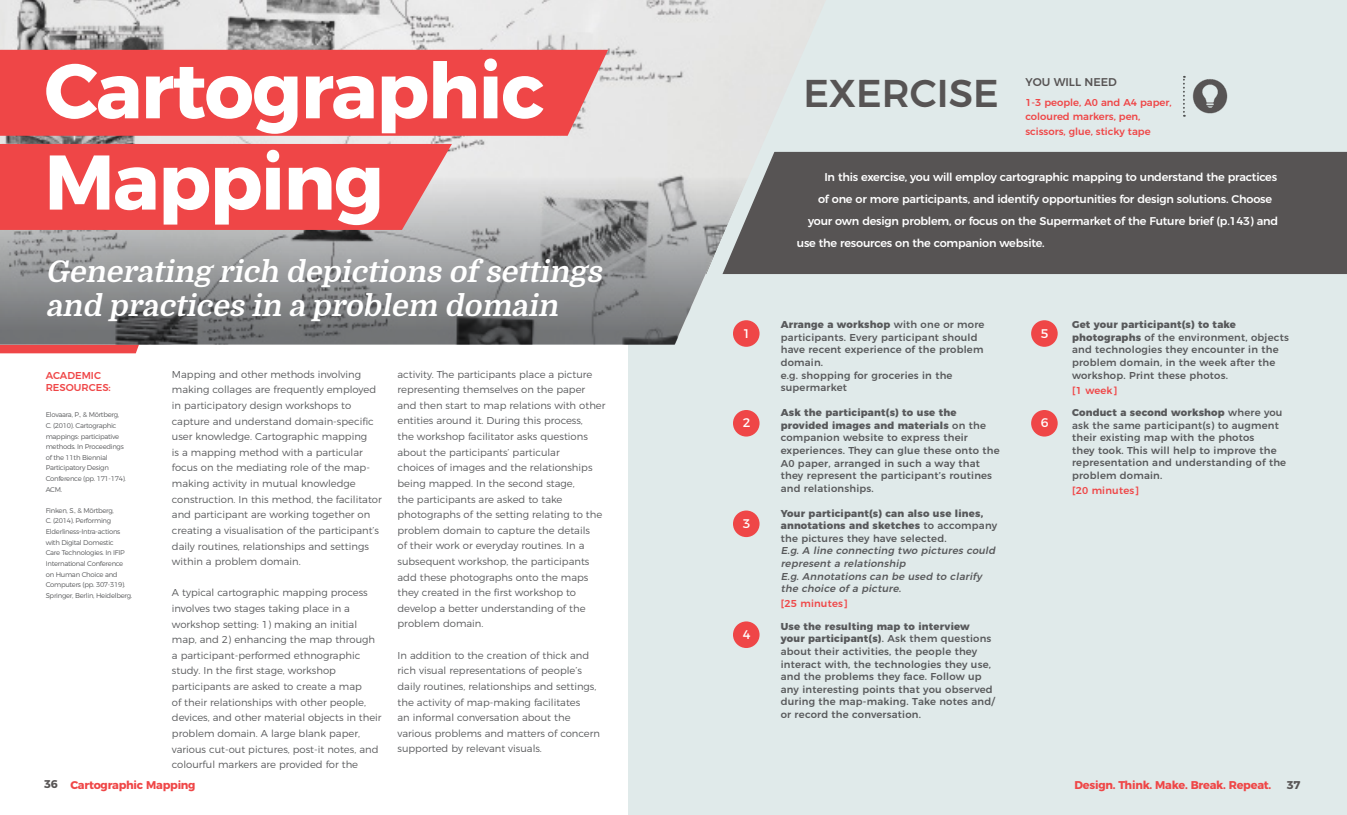
<style>
.page{position:relative;width:1347px;height:815px;background:#fff}
.page>*{position:absolute;margin:0;border:0;box-sizing:border-box;transform-origin:0 0}
.t1{font:700 77.25px/91.2px "Montserrat";letter-spacing:-.02em;color:#fff}
.t2{font:500 38.75px "Montserrat";color:#575454}
.t3{font:italic 700 30px/34.5px "Domine";color:#fff}
.t4{font:12.5px "Montserrat";color:#fff}
.t5{font:500 11.25px "Montserrat";letter-spacing:-.02em;color:#fff}
.t6{font:700 11.25px "Montserrat";letter-spacing:-.02em;color:#ef4647}
.t7{font:500 11.25px "Montserrat";color:#575454}
.t8{font:700 11.25px "Montserrat";color:#575454}
.t9{font:300 10px/15.6px "Montserrat";color:#58595b}
.t10{font:500 10px/12.5px "Montserrat";letter-spacing:.02em;color:#58595b}
.t11{font:italic 500 10px/12.5px "Montserrat";color:#58595b}
.t12{font:800 10px/12.5px "Montserrat";letter-spacing:.02em;color:#58595b}
.t13{font:500 10px/14.4px "Montserrat";color:#ef4647}
.t14{font:500 10px "Montserrat";letter-spacing:.02em;color:#ef4647}
.t15{font:300 6.88px/10.6px "Montserrat";letter-spacing:-.04em;color:#58595b}
.s1{font-weight:800}
.s2{font-weight:500}
.s3{color:#575454}
</style>
<div class="page">
<div style="left:628px;top:0;width:718px;height:815px;background:#e0eaea"></div>
<div style="left:1023px;top:152px;width:323px;height:122px;background:#575454"></div>
<svg style="left:1183px;top:76px;width:1px;height:41px"></svg>
<div style="left:0;top:345px;width:137px;height:8px;background:#ef4647"></div>
<svg style="left:750px;top:151px;width:273px;height:196px"></svg>
<img style="left:0;top:0;width:826px;height:345px">
<div style="left:0;top:50px;width:608px;height:86px;background:#ef4647"></div>
<svg style="left:0;top:176px;width:749px;height:169px;background:#949697"></svg>
<div style="left:0;top:144px;width:452px;height:86px;background:#ef4647"></div>
<img style="left:1192px;top:79px;width:36px;height:35px">
<div style="left:733px;top:320px;width:26px;height:27px;background:#ef4647;border-radius:50%"></div>
<div style="left:1031px;top:320px;width:26px;height:27px;background:#ef4647;border-radius:50%"></div>
<div style="left:1031px;top:410px;width:26px;height:27px;background:#ef4647;border-radius:50%"></div>
<div style="left:733px;top:511px;width:26px;height:26px;background:#ef4647;border-radius:50%"></div>
<div style="left:733px;top:621px;width:26px;height:27px;background:#ef4647;border-radius:50%"></div>
<div style="left:733px;top:410px;width:26px;height:27px;background:#ef4647;border-radius:50%"></div>
<h1 class="t1" style="left:44px;top:39px;width:501px">Cartographic<br>Mapping</h1>
<h3 class="t3" style="left:46px;top:255px;width:564px">Generating rich depictions of settings and practices in a problem domain</h3>
<p class="t13" style="left:46px;top:369px;width:67px;line-height:11.5px">ACADEMIC<br>RESOURCES:</p>
<p class="t15" style="left:46px;top:409px;width:82px">Elovaara, P., &amp; Mörtberg,<br>C. (2010). Cartographic mappings: participative methods. In Proceedings of the 11th Biennial<br>Participatory Design<br>Conference (pp. 171-174).<br>ACM.</p>
<p class="t15" style="left:46px;top:505px;width:88px">Finken, S., &amp; Mörtberg,<br>C. (2014). Performing<br>Elderliness–Intra-actions with Digital Domestic<br>Care Technologies. In IFIP<br>International Conference on Human Choice and<br>Computers (pp. 307-319).<br>Springer, Berlin, Heidelberg.</p>
<p class="t9" style="left:172px;top:365px;width:211px">Mapping and other methods involving making collages are frequently employed in participatory design workshops to capture and understand domain-specific user knowledge. Cartographic mapping<br>is a mapping method with a particular focus on the mediating role of the map&shy;making activity in mutual knowledge construction. In this method, the facilitator and participant are working together on creating a visualisation of the participant’s daily routines, relationships and settings within a problem domain.</p>
<p class="t9" style="left:172px;top:584px;width:211px">A typical cartographic mapping process involves two stages taking place in a workshop setting: 1) making an initial map, and 2) enhancing the map through a participant-performed ethnographic study. In the first stage, workshop participants are asked to create a map<br>of their relationships with other people, devices, and other material objects in their problem domain. A large blank paper, various cut-out pictures, post-it notes, and colourful markers are provided for the</p>
<p class="t9" style="left:397px;top:365px;width:209px">activity. The participants place a picture representing themselves on the paper and then start to map relations with other entities around it. During this process,<br>the workshop facilitator asks questions about the participants’ particular<br>choices of images and the relationships being mapped. In the second stage,<br>the participants are asked to take photographs of the setting relating to the problem domain to capture the details<br>of their work or everyday routines. In a subsequent workshop, the participants add these photographs onto the maps they created in the first workshop to develop a better understanding of the problem domain.</p>
<p class="t9" style="left:397px;top:646px;width:204px">In addition to the creation of thick and rich visual representations of people’s daily routines, relationships and settings, the activity of map-making facilitates<br>an informal conversation about the various problems and matters of concern supported by relevant visuals.</p>
<p class="t7" style="left:1025px;top:73px;width:93px">YOU WILL NEED</p>
<h2 class="t2" style="left:803px;top:62px;width:197px">EXERCISE</h2>
<p class="t13" style="left:1025px;top:94px;width:148px">1-3 people, A0 and A4 paper, coloured markers, pen, scissors, glue, sticky tape</p>
<p class="t5" style="left:824px;top:168px;width:454px">In this exercise, you will employ cartographic mapping to understand the practices</p>
<p class="t5" style="left:818px;top:190px;width:455px">of one or more participants, and identify opportunities for design solutions. Choose</p>
<p class="t5" style="left:808px;top:212px;width:471px">your own design problem, or focus on the Supermarket of the Future brief (p.143) and</p>
<p class="t5" style="left:797px;top:234px;width:249px">use the resources on the companion website.</p>
<p class="t10" style="left:780px;top:318px;width:205px"><span class="s1">Arrange a workshop</span> with one or more participants. Every participant should have recent experience of the problem domain.<br>e.g. shopping for groceries in the supermarket</p>
<p class="t10" style="left:780px;top:406px;width:220px"><span class="s1">Ask the participant(s) to use the provided images and materials</span> on the companion website to express their experiences. They can glue these onto the A0 paper, arranged in such a way that they represent the participant’s routines and relationships.</p>
<p class="t12" style="left:780px;top:506px;width:218px">Your participant(s) can also use lines, annotations and sketches <span class="s2">to accompany the pictures they have selected.</span></p>
<p class="t11" style="left:780px;top:544px;width:219px">E.g. A line connecting two pictures could represent a relationship<br>E.g. Annotations can be used to clarify the choice of a picture.</p>
<p class="t14" style="left:780px;top:596px;width:69px">[25 minutes]</p>
<p class="t10" style="left:780px;top:619px;width:215px"><span class="s1">Use the resulting map to interview your participant(s)</span>. Ask them questions about their activities, the people they interact with, the technologies they use, and the problems they face. Follow up any interesting points that you observed during the map-making. Take notes and/ or record the conversation.</p>
<p class="t4" style="left:742px;top:323px;width:9px">1</p>
<p class="t4" style="left:1040px;top:323px;width:9px">5</p>
<p class="t4" style="left:742px;top:413px;width:9px">2</p>
<p class="t4" style="left:1040px;top:413px;width:9px">6</p>
<p class="t4" style="left:742px;top:513px;width:9px">3</p>
<p class="t4" style="left:742px;top:624px;width:9px">4</p>
<p class="t10" style="left:1072px;top:318px;width:218px"><span class="s1">Get your participant(s) to take photographs</span> of the environment, objects and technologies they encounter in the problem domain, in the week after the workshop. Print these photos.</p>
<p class="t13" style="left:1072px;top:382px;width:47px">[1 week]</p>
<p class="t10" style="left:1072px;top:406px;width:216px"><span class="s1">Conduct a second workshop</span> where you ask the same participant(s) to augment their existing map with the photos<br>they took. This will help to improve the representation and understanding of the problem domain.</p>
<p class="t14" style="left:1072px;top:482px;width:69px">[20 minutes]</p>
<p class="t6" style="left:44px;top:775px;width:153px"><span class="s3">36</span> Cartographic Mapping</p>
<p class="t6" style="left:1074px;top:775px;width:198px">Design. Think. Make. Break. Repeat.</p>
<p class="t8" style="left:1286px;top:775px;width:15px">37</p>
</div>
